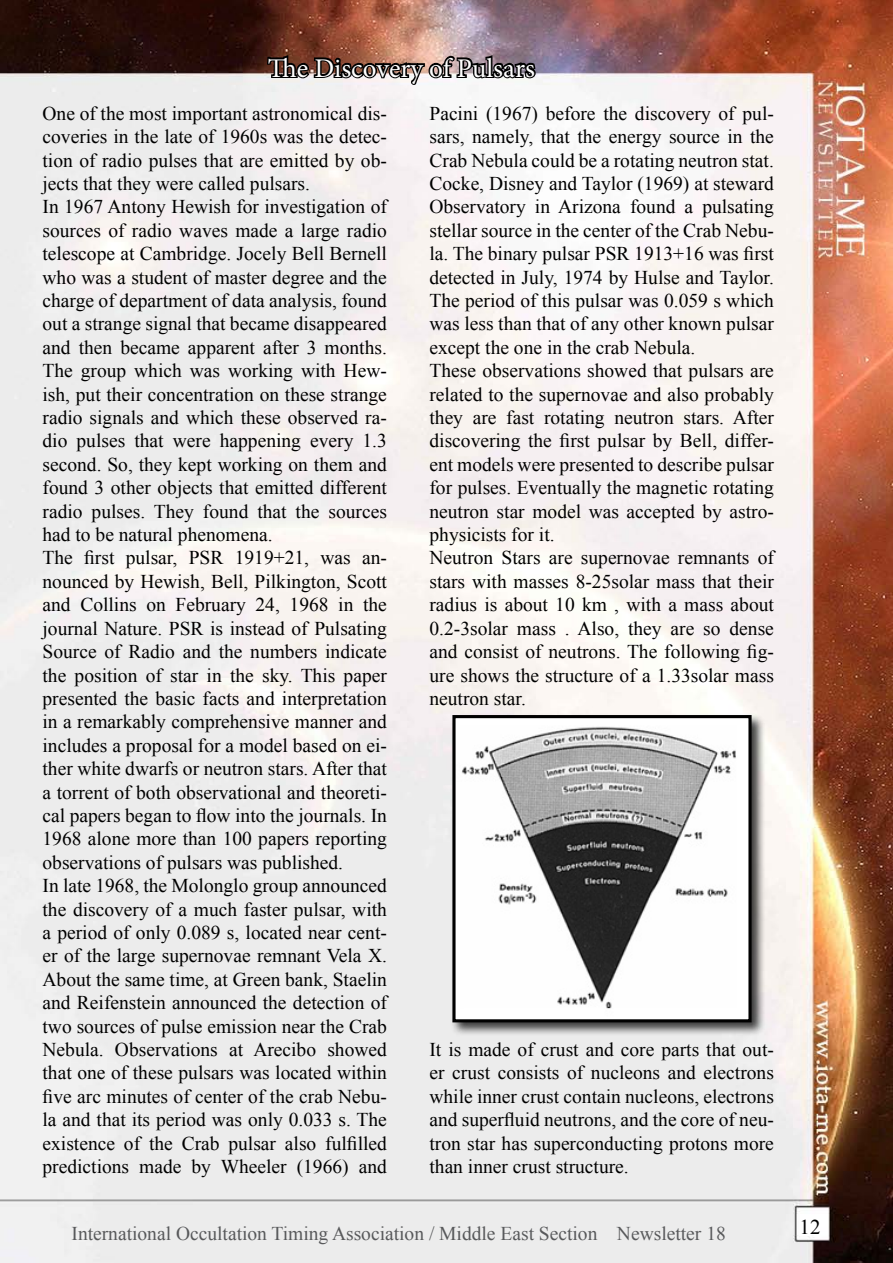
<style>
.page{position:relative;width:893px;height:1263px;background:#fff}
.page>*{position:absolute;margin:0;border:0;box-sizing:border-box;transform-origin:0 0}
.t1{font:27px "Minion Pro";color:#fff}
.t2{font:21px "Times New Roman";color:#000}
.t3{font:19.5px/23.4px "Times New Roman";color:#000;text-align:right}
.t4{font:19.5px "Times New Roman";color:#58595b}
</style>
<div class="page">
<img style="left:0;top:0;width:893px;height:1263px">
<img style="left:265px;top:53px;width:272px;height:33px">
<div style="left:450px;top:713px;width:316px;height:323px;background:#000;opacity:.75"></div>
<img style="left:456px;top:719px;width:292px;height:299px">
<div style="left:452px;top:715px;width:300px;height:307px;border:3px solid #000"></div>
<h1 class="t1" style="left:268px;top:50px;width:269px">The Discovery of Pulsars</h1>
<p class="t3" style="left:43px;top:101px;width:346px">One of the most important astronomical dis-</p>
<p class="t3" style="left:43px;top:125px;width:346px">coveries in the late of 1960s was the detec-</p>
<p class="t3" style="left:43px;top:148px;width:346px">tion of radio pulses that are emitted by ob-</p>
<p class="t3" style="left:43px;top:171px;width:269px">jects that they were called pulsars.</p>
<p class="t3" style="left:43px;top:195px;width:346px;text-align:justify">In 1967 Antony Hewish for investigation of sources of radio waves made a large radio telescope at Cambridge. Jocely Bell Bernell who was a student of master degree and the charge of department of data analysis, found out a strange signal that became disappeared and then became apparent after 3 months.</p>
<p class="t3" style="left:43px;top:382px;width:346px">ish, put their concentration on these strange</p>
<p class="t3" style="left:43px;top:359px;width:346px">The group which was working with Hew-</p>
<p class="t3" style="left:43px;top:405px;width:346px">radio signals and which these observed ra-</p>
<p class="t3" style="left:43px;top:452px;width:346px">second. So, they kept working on them and found 3 other objects that emitted different sources</p>
<p class="t3" style="left:43px;top:429px;width:26px">dio</p>
<p class="t3" style="left:77px;top:429px;width:50px">pulses</p>
<p class="t3" style="left:134px;top:429px;width:31px">that</p>
<p class="t3" style="left:220px;top:429px;width:83px">happening</p>
<p class="t3" style="left:363px;top:429px;width:26px">1.3</p>
<p class="t3" style="left:173px;top:429px;width:39px">were</p>
<p class="t3" style="left:310px;top:429px;width:45px">every</p>
<p class="t3" style="left:43px;top:499px;width:232px;text-align:left">radio<br>had to be natural phenomena.</p>
<p class="t3" style="left:43px;top:569px;width:346px">nounced by Hewish, Bell, Pilkington, Scott</p>
<p class="t3" style="left:92px;top:499px;width:104px">pulses. They</p>
<p class="t3" style="left:203px;top:499px;width:47px">found</p>
<p class="t3" style="left:257px;top:499px;width:31px">that</p>
<p class="t3" style="left:296px;top:499px;width:25px">the</p>
<p class="t3" style="left:43px;top:546px;width:32px">The</p>
<p class="t3" style="left:84px;top:546px;width:32px">first</p>
<p class="t3" style="left:126px;top:546px;width:53px">pulsar,</p>
<p class="t3" style="left:189px;top:546px;width:36px">PSR</p>
<p class="t3" style="left:235px;top:546px;width:76px">1919+21,</p>
<p class="t3" style="left:320px;top:546px;width:32px">was</p>
<p class="t3" style="left:362px;top:546px;width:26px">an-</p>
<p class="t3" style="left:43px;top:593px;width:346px;text-align:left">and<br>journal Nature. PSR is instead of Pulsating Source of Radio and the numbers indicate the position of star in the sky. This paper presented the basic facts and interpretation in a remarkably comprehensive manner and</p>
<p class="t3" style="left:43px;top:756px;width:346px">ther white dwarfs or neutron stars. After that</p>
<p class="t3" style="left:80px;top:593px;width:58px">Collins</p>
<p class="t3" style="left:176px;top:593px;width:72px">February</p>
<p class="t3" style="left:338px;top:593px;width:17px">in</p>
<p class="t3" style="left:363px;top:593px;width:25px">the</p>
<p class="t3" style="left:256px;top:593px;width:26px">24,</p>
<p class="t3" style="left:290px;top:593px;width:40px">1968</p>
<p class="t3" style="left:146px;top:593px;width:21px">on</p>
<p class="t3" style="left:43px;top:733px;width:346px">includes a proposal for a model based on ei-</p>
<p class="t3" style="left:43px;top:780px;width:346px">a torrent of both observational and theoreti-</p>
<p class="t3" style="left:43px;top:827px;width:346px;text-align:left">1968 alone more than 100 papers reporting observations of pulsars was published.<br>In late 1968, the Molonglo group announced the discovery of a much faster pulsar, with</p>
<p class="t3" style="left:43px;top:944px;width:346px">er of the large supernovae remnant Vela X.</p>
<p class="t3" style="left:43px;top:803px;width:346px">cal papers began to flow into the journals In.</p>
<p class="t3" style="left:43px;top:920px;width:346px">a period of only 0.089 ,s located near cent-</p>
<p class="t3" style="left:43px;top:967px;width:346px">About the same time, at Green bank, Staelin and Reifenstein announced the detection of two sources of pulse emission near the Crab showed</p>
<p class="t3" style="left:43px;top:1037px;width:346px;text-align:left">Nebula.<br>that one of these pulsars was located within</p>
<p class="t3" style="left:43px;top:1107px;width:346px">la and that its period was only 0.033 .s The</p>
<p class="t3" style="left:115px;top:1037px;width:104px">Observations</p>
<p class="t3" style="left:253px;top:1037px;width:64px">Arecibo</p>
<p class="t3" style="left:229px;top:1037px;width:16px">at</p>
<p class="t3" style="left:43px;top:1084px;width:346px">five arc minutes of center of the crab Nebu-</p>
<p class="t3" style="left:325px;top:1131px;width:63px">fulfilled</p>
<p class="t3" style="left:43px;top:1131px;width:74px">existence</p>
<p class="t3" style="left:149px;top:1131px;width:25px">the</p>
<p class="t3" style="left:182px;top:1131px;width:39px">Crab</p>
<p class="t3" style="left:228px;top:1131px;width:49px">pulsar</p>
<p class="t3" style="left:285px;top:1131px;width:33px">also</p>
<p class="t3" style="left:124px;top:1131px;width:18px">of</p>
<p class="t3" style="left:43px;top:1154px;width:88px">predictions</p>
<p class="t3" style="left:139px;top:1154px;width:44px">made</p>
<p class="t3" style="left:191px;top:1154px;width:21px">by</p>
<p class="t3" style="left:221px;top:1154px;width:68px">Wheeler</p>
<p class="t3" style="left:297px;top:1154px;width:53px">(1966)</p>
<p class="t3" style="left:359px;top:1154px;width:30px">and</p>
<p class="t3" style="left:429px;top:101px;width:346px">Pacini (1967) before the discovery of pul-</p>
<p class="t3" style="left:429px;top:148px;width:346px">Crab Nebula could be a rotating neutron stat.<br>Cocke, Disney and Taylor (1969) at steward pulsating</p>
<p class="t3" style="left:429px;top:125px;width:346px">sars, namely, that the energy source in the</p>
<p class="t3" style="left:429px;top:195px;width:98px">Observatory</p>
<p class="t3" style="left:429px;top:242px;width:346px">la. The binary pulsar PSR 1913+16 was first</p>
<p class="t3" style="left:535px;top:195px;width:87px">in Arizona</p>
<p class="t3" style="left:630px;top:195px;width:47px">found</p>
<p class="t3" style="left:685px;top:195px;width:10px">a</p>
<p class="t3" style="left:429px;top:218px;width:346px">stellar source in the center of the Crab Nebu-</p>
<p class="t3" style="left:429px;top:265px;width:346px">detected in July, 1974 by Hulse and Taylor.</p>
<p class="t3" style="left:429px;top:288px;width:346px">The period of this pulsar was 0.059 s which</p>
<p class="t3" style="left:429px;top:312px;width:346px">was less than that of any other known pulsar</p>
<p class="t3" style="left:429px;top:335px;width:267px">except the one in the crab Nebula.</p>
<p class="t3" style="left:429px;top:359px;width:346px">These observations showed that pulsars are</p>
<p class="t3" style="left:429px;top:382px;width:346px">related to the supernovae and also probably</p>
<p class="t3" style="left:684px;top:405px;width:92px">stars. After</p>
<p class="t3" style="left:429px;top:405px;width:35px">they</p>
<p class="t3" style="left:429px;top:452px;width:346px">ent models were presented to describe pulsar</p>
<p class="t3" style="left:544px;top:405px;width:62px">rotating</p>
<p class="t3" style="left:506px;top:405px;width:30px">fast</p>
<p class="t3" style="left:614px;top:405px;width:61px">neutron</p>
<p class="t3" style="left:473px;top:405px;width:25px">are</p>
<p class="t3" style="left:429px;top:429px;width:346px">discovering the first pulsar by Bell, differ-</p>
<p class="t3" style="left:429px;top:476px;width:346px">for pulses. Eventually the magnetic rotating</p>
<p class="t3" style="left:429px;top:522px;width:127px">physicists for .i t</p>
<p class="t3" style="left:429px;top:499px;width:346px">neutron star model was accepted by astro-</p>
<p class="t3" style="left:429px;top:546px;width:346px">Neutron Stars are supernovae remnants of stars with masses 8-25solar mass that their radius is about 10 km , with a mass about dense</p>
<p class="t3" style="left:429px;top:616px;width:80px">0.2-3solar</p>
<p class="t3" style="left:429px;top:663px;width:346px">ure shows the structure of a 1.33solar mass</p>
<p class="t3" style="left:565px;top:616px;width:56px">. Also,</p>
<p class="t3" style="left:628px;top:616px;width:35px">they</p>
<p class="t3" style="left:671px;top:616px;width:25px">are</p>
<p class="t3" style="left:517px;top:616px;width:41px">mass</p>
<p class="t3" style="left:703px;top:616px;width:19px">so</p>
<p class="t3" style="left:429px;top:639px;width:346px">and consist of neutrons. The following fig-</p>
<p class="t3" style="left:429px;top:686px;width:98px">neutron star.</p>
<p class="t3" style="left:429px;top:1037px;width:346px">It is made of crust and core parts that out-</p>
<p class="t3" style="left:429px;top:1084px;width:346px">while inner crust contain nucleons, electrons</p>
<p class="t3" style="left:429px;top:1131px;width:346px">tron star has superconducting protons more</p>
<p class="t3" style="left:429px;top:1061px;width:346px">er crust consists of nucleons and electrons</p>
<p class="t3" style="left:429px;top:1107px;width:346px">and superfluid neutrons, and the core of neu-</p>
<p class="t3" style="left:429px;top:1154px;width:201px">than inner crust structure.</p>
<p class="t4" style="left:72px;top:1220px;width:527px">International Occultation Timing Association / Middle East Section</p>
<p class="t4" style="left:617px;top:1220px;width:110px">Newsletter 18</p>
<p class="t2" style="left:800px;top:1212px;width:22px">12</p>
</div>
